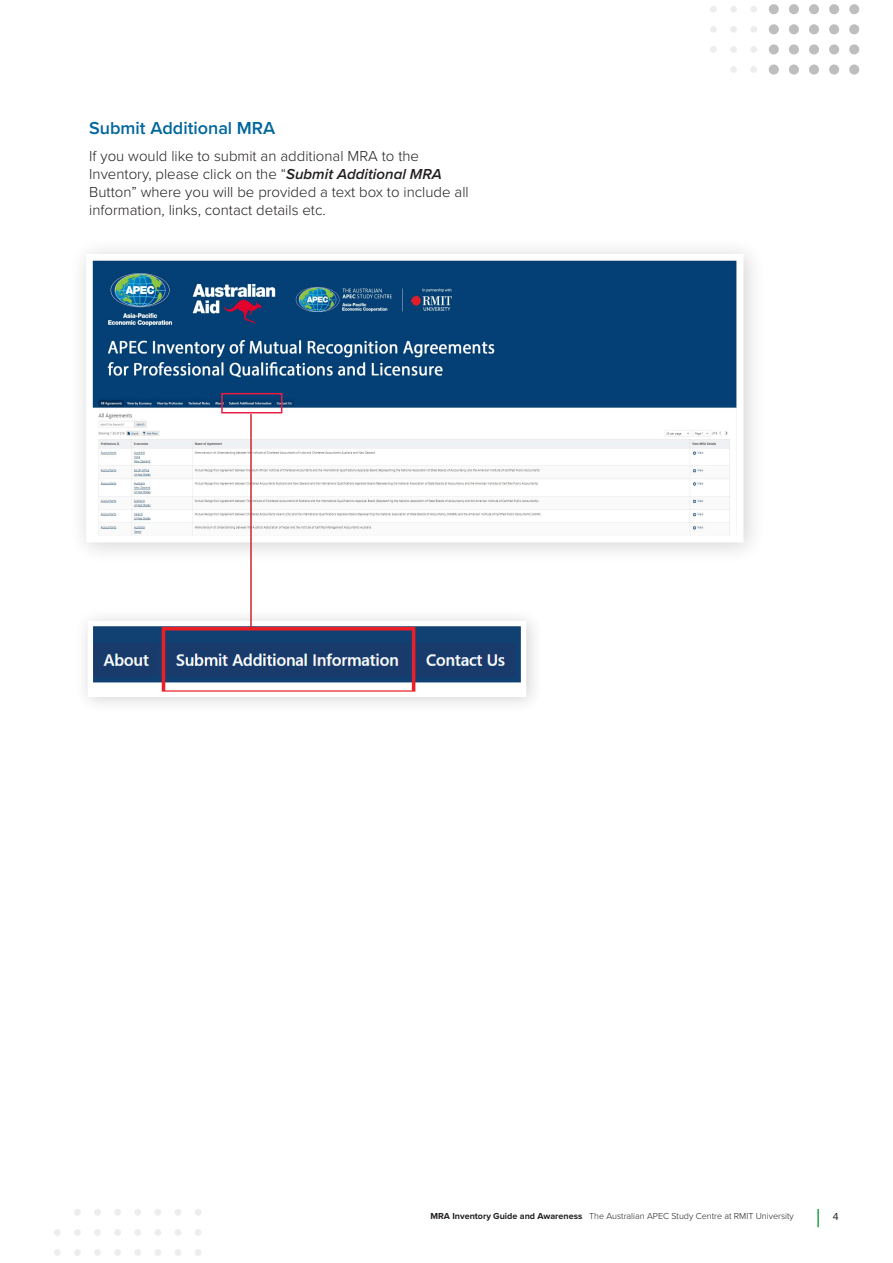
<style>
.page{position:relative;width:893px;height:1263px;background:#fff}
.page>*{position:absolute;margin:0;border:0;box-sizing:border-box;transform-origin:0 0}
.t1{font:600 18px "Proxima Nova";color:#00669d}
.t2{font:300 15px/18px "Proxima Nova";color:#231f20}
.t3{font:10.5px "Proxima Nova";color:#231f20}
.t4{font:300 9px "Proxima Nova";color:#231f20}
.s1{font-weight:600;font-style:italic}
.s2{font-weight:700}
</style>
<div class="page">
<svg style="left:817px;top:1209px;width:2px;height:18px"></svg>
<div style="left:710px;top:6px;width:7px;height:7px;background:#ecedec;border-radius:50%"></div>
<div style="left:730px;top:6px;width:7px;height:7px;background:#ecedec;border-radius:50%"></div>
<div style="left:750px;top:6px;width:7px;height:7px;background:#ecedec;border-radius:50%"></div>
<div style="left:769px;top:4px;width:10px;height:10px;background:#bfbebe;border-radius:50%"></div>
<div style="left:789px;top:4px;width:10px;height:10px;background:#bfbebe;border-radius:50%"></div>
<div style="left:809px;top:4px;width:10px;height:10px;background:#bfbebe;border-radius:50%"></div>
<div style="left:829px;top:4px;width:10px;height:10px;background:#bfbebe;border-radius:50%"></div>
<div style="left:849px;top:4px;width:10px;height:10px;background:#bfbebe;border-radius:50%"></div>
<div style="left:710px;top:26px;width:7px;height:7px;background:#ecedec;border-radius:50%"></div>
<div style="left:730px;top:26px;width:7px;height:7px;background:#ecedec;border-radius:50%"></div>
<div style="left:750px;top:26px;width:7px;height:7px;background:#ecedec;border-radius:50%"></div>
<div style="left:769px;top:24px;width:10px;height:10px;background:#bfbebe;border-radius:50%"></div>
<div style="left:789px;top:24px;width:10px;height:10px;background:#bfbebe;border-radius:50%"></div>
<div style="left:809px;top:24px;width:10px;height:10px;background:#bfbebe;border-radius:50%"></div>
<div style="left:829px;top:24px;width:10px;height:10px;background:#bfbebe;border-radius:50%"></div>
<div style="left:849px;top:24px;width:10px;height:10px;background:#bfbebe;border-radius:50%"></div>
<div style="left:710px;top:46px;width:7px;height:7px;background:#ecedec;border-radius:50%"></div>
<div style="left:730px;top:46px;width:7px;height:7px;background:#ecedec;border-radius:50%"></div>
<div style="left:750px;top:46px;width:7px;height:7px;background:#ecedec;border-radius:50%"></div>
<div style="left:769px;top:44px;width:10px;height:10px;background:#bfbebe;border-radius:50%"></div>
<div style="left:789px;top:44px;width:10px;height:10px;background:#bfbebe;border-radius:50%"></div>
<div style="left:809px;top:44px;width:10px;height:10px;background:#bfbebe;border-radius:50%"></div>
<div style="left:829px;top:44px;width:10px;height:10px;background:#bfbebe;border-radius:50%"></div>
<div style="left:849px;top:44px;width:10px;height:10px;background:#bfbebe;border-radius:50%"></div>
<div style="left:730px;top:66px;width:7px;height:7px;background:#ecedec;border-radius:50%"></div>
<div style="left:750px;top:66px;width:7px;height:7px;background:#ecedec;border-radius:50%"></div>
<div style="left:769px;top:65px;width:10px;height:10px;background:#bfbebe;border-radius:50%"></div>
<div style="left:789px;top:65px;width:10px;height:10px;background:#bfbebe;border-radius:50%"></div>
<div style="left:809px;top:65px;width:10px;height:10px;background:#bfbebe;border-radius:50%"></div>
<div style="left:829px;top:65px;width:10px;height:10px;background:#bfbebe;border-radius:50%"></div>
<div style="left:849px;top:65px;width:10px;height:10px;background:#bfbebe;border-radius:50%"></div>
<div style="left:74px;top:1209px;width:7px;height:7px;background:#ecedec;border-radius:50%"></div>
<div style="left:94px;top:1209px;width:7px;height:7px;background:#ecedec;border-radius:50%"></div>
<div style="left:114px;top:1209px;width:7px;height:7px;background:#ecedec;border-radius:50%"></div>
<div style="left:134px;top:1209px;width:7px;height:7px;background:#ecedec;border-radius:50%"></div>
<div style="left:155px;top:1209px;width:6px;height:7px;background:#ecedec;border-radius:50%"></div>
<div style="left:175px;top:1209px;width:6px;height:7px;background:#ecedec;border-radius:50%"></div>
<div style="left:195px;top:1209px;width:6px;height:7px;background:#ecedec;border-radius:50%"></div>
<div style="left:54px;top:1229px;width:7px;height:7px;background:#ecedec;border-radius:50%"></div>
<div style="left:74px;top:1229px;width:7px;height:7px;background:#ecedec;border-radius:50%"></div>
<div style="left:94px;top:1229px;width:7px;height:7px;background:#ecedec;border-radius:50%"></div>
<div style="left:114px;top:1229px;width:7px;height:7px;background:#ecedec;border-radius:50%"></div>
<div style="left:134px;top:1229px;width:7px;height:7px;background:#ecedec;border-radius:50%"></div>
<div style="left:155px;top:1229px;width:6px;height:7px;background:#ecedec;border-radius:50%"></div>
<div style="left:175px;top:1229px;width:6px;height:7px;background:#ecedec;border-radius:50%"></div>
<div style="left:195px;top:1229px;width:6px;height:7px;background:#ecedec;border-radius:50%"></div>
<div style="left:54px;top:1249px;width:7px;height:7px;background:#ecedec;border-radius:50%"></div>
<div style="left:74px;top:1249px;width:7px;height:7px;background:#ecedec;border-radius:50%"></div>
<div style="left:94px;top:1249px;width:7px;height:7px;background:#ecedec;border-radius:50%"></div>
<div style="left:114px;top:1249px;width:7px;height:7px;background:#ecedec;border-radius:50%"></div>
<div style="left:134px;top:1249px;width:7px;height:7px;background:#ecedec;border-radius:50%"></div>
<div style="left:155px;top:1249px;width:6px;height:7px;background:#ecedec;border-radius:50%"></div>
<div style="left:175px;top:1249px;width:6px;height:7px;background:#ecedec;border-radius:50%"></div>
<div style="left:195px;top:1249px;width:6px;height:7px;background:#ecedec;border-radius:50%"></div>
<div style="left:69px;top:237px;width:697px;height:328px;background:#f9f9f9"></div>
<svg style="left:85px;top:253px;width:662px;height:293px"></svg>
<div style="left:74px;top:607px;width:470px;height:108px;background:#fbfbfb"></div>
<svg style="left:92px;top:625px;width:437px;height:75px"></svg>
<div style="left:221px;top:393px;width:61px;height:20px;border:2px solid #eb1d45"></div>
<hr style="left:250px;top:414px;width:2px;height:215px;background:#d1232a">
<p class="t1" style="left:89px;top:118px;width:188px">Submit Additional MRA</p>
<p class="t2" style="left:89px;top:147px;width:381px">If you would like to submit an additional MRA to the Inventory, please click on the “<span class="s1">Submit Additional MRA </span>Button” where you will be provided a text box to include all information, links, contact details etc.</p>
<p class="t4" style="left:430px;top:1211px;width:365px"><span class="s2">MRA Inventory Guide and Awareness</span> The Australian APEC Study Centre at RMIT University</p>
<p class="t3" style="left:833px;top:1210px;width:7px">4</p>
</div>
